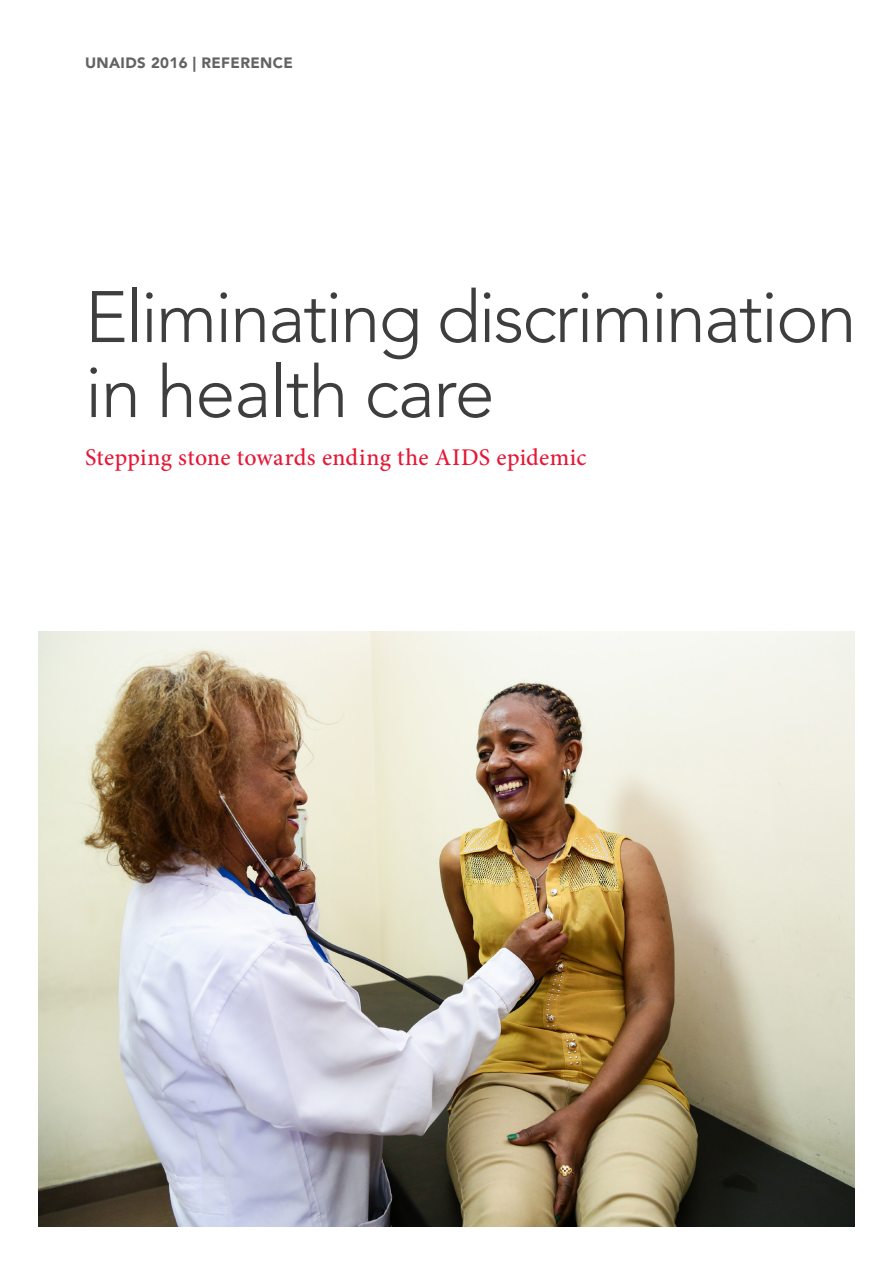
<style>
.page{position:relative;width:893px;height:1263px;background:#fff}
.page>*{position:absolute;margin:0;border:0;box-sizing:border-box;transform-origin:0 0}
.Main_title{font:300 72px/75px "Avenir";letter-spacing:-.03em;color:#3e3e3f}
.Main_subtitle{font:500 24px "Minion Pro";letter-spacing:.01em;color:#e51836}
.t1{font:900 15px "Avenir";letter-spacing:.025em;color:#636366}
</style>
<div class="page">
<img style="left:38px;top:631px;width:817px;height:596px">
<p class="t1" style="left:85px;top:50px;width:209px">UNAIDS 2016 | REFERENCE</p>
<p class="Main_title" style="left:85px;top:280px;width:773px">Eliminating discrimination in health care</p>
<p class="Main_subtitle" style="left:85px;top:441px;width:503px">Stepping stone towards ending the AIDS epidemic</p>
</div>
